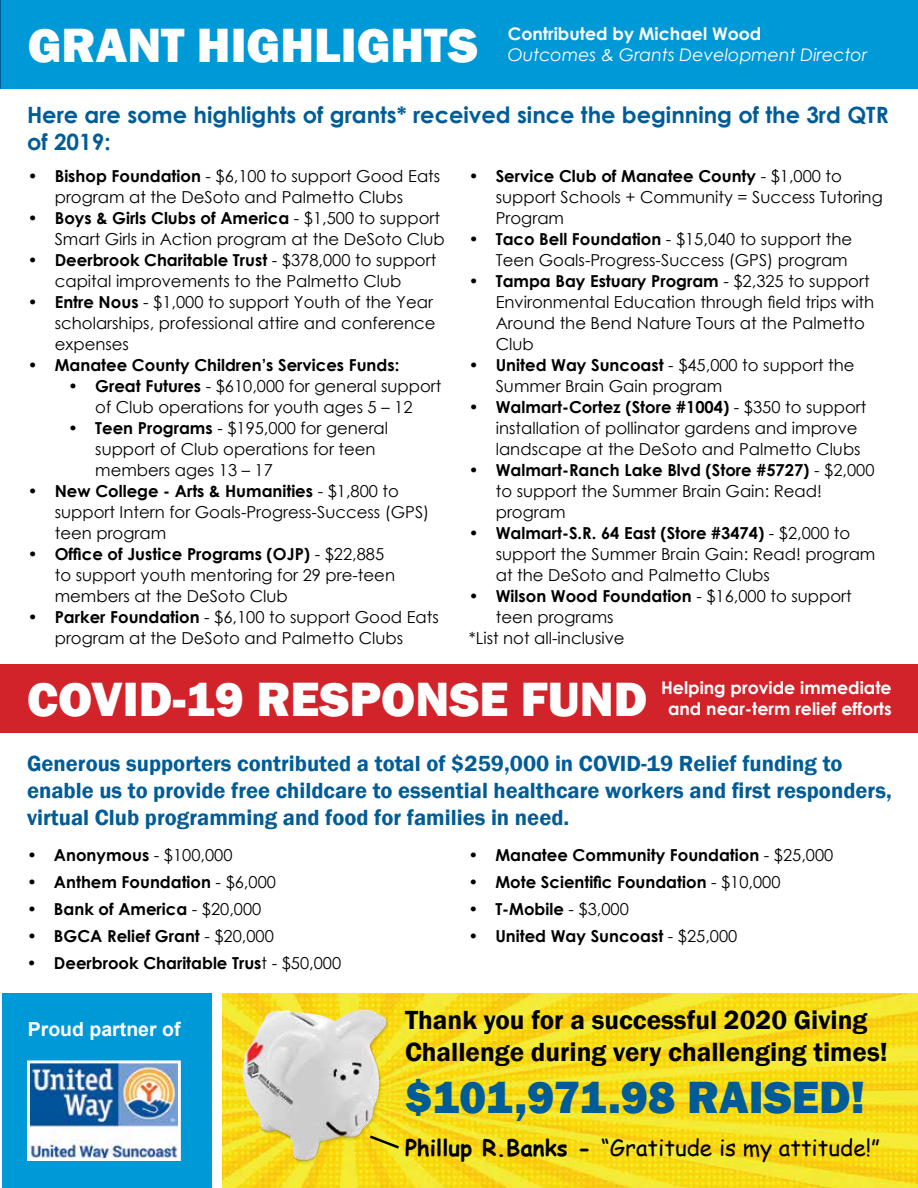
<style>
.page{position:relative;width:918px;height:1188px;background:#fff}
.page>*{position:absolute;margin:0;border:0;box-sizing:border-box;transform-origin:0 0}
.t1{font:800 49.5px "Franklin Gothic";color:#fff}
.t2{font:800 46.5px "Franklin Gothic";color:#005c97}
.t3{font:600 27px/32.4px "Franklin Gothic";color:#000}
.t4{font:600 22.5px/27px "Franklin Gothic";color:#005c97}
.t5{font:700 22.5px/27px "Century Gothic";color:#005c97}
.t6{font:22.5px "Comic Sans MS";color:#000}
.t7{font:700 19.5px "Arial";color:#fff}
.t8{font:700 17.4px/20.9px "Century Gothic";color:#fff;text-align:center}
.t9{font:italic 17.4px "Century Gothic";color:#fff}
.t10{font:16.5px/21px "Century Gothic";color:#000}
.t11{font:700 16.5px "Century Gothic";color:#000}
.s1{font-weight:700}
.s2{font-weight:400}
</style>
<div class="page">
<div style="left:3px;top:993px;width:209px;height:195px;background:#0099d8"></div>
<div style="left:1px;top:0;width:917px;height:88px;background:#0099d8"></div>
<hr style="left:0;top:0;width:1px;height:88px;background:#005c97">
<img style="left:31px;top:1064px;width:146px;height:93px">
<div style="left:27px;top:1060px;width:154px;height:101px;border:3px solid #fff"></div>
<div style="left:0;top:665px;width:918px;height:68px;background:#d2232a"></div>
<img style="left:223px;top:993px;width:695px;height:195px">
<img style="left:242px;top:1010px;width:147px;height:155px">
<svg style="left:367px;top:1133px;width:35px;height:18px"></svg>
<h1 class="t1" style="left:28px;top:13px;width:452px">GRANT HIGHLIGHTS</h1>
<p class="t8" style="left:508px;top:23px;width:255px">Contributed by Michael Wood</p>
<p class="t9" style="left:508px;top:42px;width:361px">Outcomes &amp; Grants Development Director</p>
<h3 class="t5" style="left:27px;top:100px;width:863px">Here are some highlights of grants* received since the beginning of the 3rd QTR of 2019:</h3>
<p class="t10" style="left:55px;top:165px;width:387px;text-indent:-27px"><span class="s1">• Bishop Foundation</span> - $6,100 to support Good Eats program at the DeSoto and Palmetto Clubs</p>
<p class="t10" style="left:28px;top:207px;width:418px;text-align:right"><span class="s1">• Boys &amp; Girls Clubs of America</span> - $1,500 to support<br>Smart Girls in Action program at the DeSoto Club</p>
<p class="t10" style="left:28px;top:249px;width:410px;text-align:center"><span class="s1">• Deerbrook Charitable Trust</span> - $378,000 to support capital improvements to the Palmetto Club</p>
<p class="t10" style="left:55px;top:291px;width:382px;text-indent:-27px"><span class="s1">• Entre Nous</span> - $1,000 to support Youth of the Year scholarships, professional attire and conference expenses</p>
<p class="t11" style="left:28px;top:352px;width:373px">• Manatee County Children’s Services Funds:</p>
<p class="t10" style="left:68px;top:375px;width:375px;text-align:center"><span class="s1">• Great Futures</span> - $610,000 for general support of Club operations for youth ages 5 – 12</p>
<p class="t10" style="left:95px;top:417px;width:294px;text-indent:-27px"><span class="s1">• Teen Programs</span> - $195,000 for general support of Club operations for teen members ages 13 – 17</p>
<p class="t10" style="left:55px;top:480px;width:376px;text-indent:-27px"><span class="s1">• New College - Arts &amp; Humanities</span> - $1,800 to support Intern for Goals-Progress-Success (GPS) teen program</p>
<p class="t10" style="left:55px;top:543px;width:342px;text-indent:-27px"><span class="s1">• Office of Justice Programs (OJP)</span> - $22,885 to support youth mentoring for 29 pre-teen members at the DeSoto Club</p>
<p class="t10" style="left:28px;top:606px;width:413px;text-align:center"><span class="s1">• Parker Foundation</span> - $6,100 to support Good Eats program at the DeSoto and Palmetto Clubs</p>
<p class="t10" style="left:496px;top:165px;width:389px;text-indent:-27px"><span class="s1">• Service Club of Manatee County</span> - $1,000 to support Schools + Community = Success Tutoring<br>Program</p>
<p class="t10" style="left:469px;top:228px;width:385px;text-align:right"><span class="s1">• Taco Bell Foundation</span> - $15,040 to support the<br>Teen Goals-Progress-Success (GPS) program</p>
<p class="t10" style="left:496px;top:270px;width:380px;text-indent:-27px"><span class="s1">• Tampa Bay Estuary Program</span> - $2,325 to support Environmental Education through field trips with Around the Bend Nature Tours at the Palmetto Club</p>
<p class="t10" style="left:496px;top:354px;width:360px;text-indent:-27px"><span class="s1">• United Way Suncoast</span> - $45,000 to support the<br>Summer Brain Gain program</p>
<p class="t10" style="left:496px;top:396px;width:372px;text-indent:-27px"><span class="s1">• Walmart-Cortez (Store #1004)</span> - $350 to support installation of pollinator gardens and improve landscape at the DeSoto and Palmetto Clubs</p>
<p class="t10" style="left:496px;top:459px;width:380px;text-indent:-27px"><span class="s1">• Walmart-Ranch Lake Blvd (Store #5727)</span> - $2,000 to support the Summer Brain Gain: Read! program</p>
<p class="t10" style="left:496px;top:522px;width:381px;text-indent:-27px"><span class="s1">• Walmart-S.R. 64 East (Store #3474)</span> - $2,000 to support the Summer Brain Gain: Read! program at the DeSoto and Palmetto Clubs</p>
<p class="t11" style="left:469px;top:584px;width:384px">• Wilson Wood Foundation <span class="s2">- $16,000 to support</span></p>
<p class="t10" style="left:496px;top:606px;width:119px">teen programs</p>
<p class="t10" style="left:469px;top:627px;width:157px">*List not all-inclusive</p>
<h1 class="t1" style="left:27px;top:668px;width:622px">COVID-19 RESPONSE FUND</h1>
<p class="t8" style="left:661px;top:676px;width:232px">Helping provide immediate and near-term relief efforts</p>
<h3 class="t4" style="left:27px;top:751px;width:866px">Generous supporters contributed a total of $259,000 in COVID-19 Relief funding to enable us to provide free childcare to essential healthcare workers and first responders, virtual Club programming and food for families in need.</h3>
<p class="t11" style="left:27px;top:843px;width:207px">• Anonymous <span class="s2">- $100,000</span></p>
<p class="t11" style="left:27px;top:870px;width:250px">• Anthem Foundation <span class="s2">- $6,000</span></p>
<p class="t11" style="left:27px;top:897px;width:236px">• Bank of America <span class="s2">- $20,000</span></p>
<p class="t11" style="left:27px;top:924px;width:248px">• BGCA Relief Grant <span class="s2">- $20,000</span></p>
<p class="t11" style="left:27px;top:951px;width:316px">• Deerbrook Charitable Trus<span class="s2">t - $50,000</span></p>
<p class="t7" style="left:28px;top:1015px;width:154px">Proud partner of</p>
<p class="t11" style="left:468px;top:843px;width:367px">• Manatee Community Foundation <span class="s2">- $25,000</span></p>
<p class="t11" style="left:468px;top:870px;width:314px">• Mote Scientific Foundation <span class="s2">- $10,000</span></p>
<p class="t11" style="left:468px;top:897px;width:162px">• T-Mobile <span class="s2">- $3,000</span></p>
<p class="t11" style="left:468px;top:924px;width:270px">• United Way Suncoast <span class="s2">- $25,000</span></p>
<h3 class="t3" style="left:405px;top:1004px;width:484px">Thank you for a successful 2020 Giving<br>Challenge during very challenging times!</h3>
<h2 class="t2" style="left:405px;top:1068px;width:462px">$101,971.98 RAISED!</h2>
<h3 class="t6" style="left:405px;top:1131px;width:476px"><span class="s1">Phillup R.Banks -</span> “Gratitude is my attitude!”</h3>
</div>
